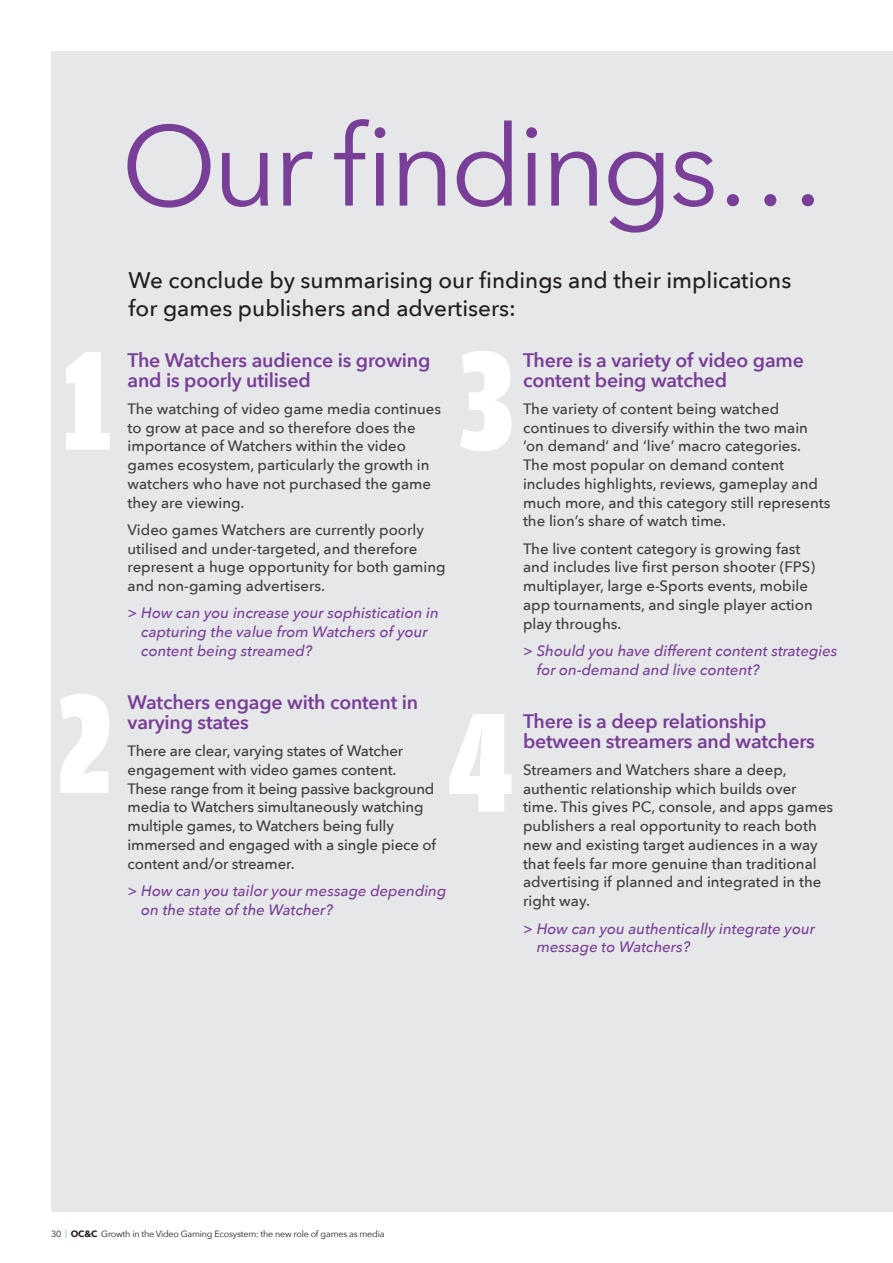
<style>
.page{position:relative;width:893px;height:1263px;background:#fff}
.page>*{position:absolute;margin:0;border:0;box-sizing:border-box;transform-origin:0 0}
.Frame_quote{font:900 150px "Amplitude Comp";color:#fff;scale:1.06 1}
.A_Head{font:112.5px "Avenir Next";letter-spacing:-.04em;color:#793e97}
.Body_copy{font:500 22.5px/28.5px "Avenir Next";color:#231f20}
.Figure_title{font:600 19.5px/19.5px "Avenir Next";letter-spacing:-.01em;color:#793e97}
.Figure_title-2{font:500 15px/18.8px "Avenir Next";color:#3e3e3f}
.Figure_title-3{font:italic 500 15px/18.8px "Avenir Next";color:#793e97}
.t1{font:9px "Avenir Next";letter-spacing:-.025em;color:#231f20}
.s1{font-weight:700}
</style>
<div class="page">
<div style="left:51px;top:51px;width:842px;height:1161px;background:#e6e7e9"></div>
<p class="A_Head" style="left:121px;top:71px;width:707px">Our findings…</p>
<p class="Body_copy" style="left:129px;top:265px;width:664px">We conclude by summarising our findings and their implications for games publishers and advertisers:</p>
<p class="Figure_title" style="left:128px;top:350px;width:304px">The Watchers audience is growing and is poorly utilised</p>
<p class="Figure_title-2" style="left:128px;top:399px;width:315px">The watching of video game media continues to grow at pace and so therefore does the importance of Watchers within the video games ecosystem, particularly the growth in watchers who have not purchased the game they are viewing.</p>
<p class="Figure_title-2" style="left:128px;top:520px;width:320px">Video games Watchers are currently poorly utilised and under-targeted, and therefore represent a huge opportunity for both gaming and non-gaming advertisers.</p>
<p class="Figure_title-3" style="left:141px;top:603px;width:299px;text-indent:-14px">&gt; How can you increase your sophistication in capturing the value from Watchers of your content being streamed?</p>
<p class="Figure_title" style="left:128px;top:692px;width:292px">Watchers engage with content in varying states</p>
<p class="Figure_title-2" style="left:128px;top:741px;width:310px">There are clear, varying states of Watcher engagement with video games content.<br>These range from it being passive background media to Watchers simultaneously watching multiple games, to Watchers being fully immersed and engaged with a single piece of content and/or streamer.</p>
<p class="Figure_title-3" style="left:141px;top:881px;width:307px;text-indent:-14px">&gt; How can you tailor your message depending on the state of the Watcher?</p>
<p class="Frame_quote" style="left:63px;top:320px;width:47px">1</p>
<p class="Frame_quote" style="left:459px;top:320px;width:53px">3</p>
<p class="Figure_title" style="left:523px;top:350px;width:282px">There is a variety of video game content being watched</p>
<p class="Figure_title-2" style="left:523px;top:399px;width:309px">The variety of content being watched continues to diversify within the two main ‘on demand’ and ‘live’ macro categories.<br>The most popular on demand content includes highlights, reviews, gameplay and much more, and this category still represents the lion’s share of watch time.</p>
<p class="Figure_title-2" style="left:523px;top:539px;width:294px">The live content category is growing fast and includes live first person shooter (FPS) multiplayer, large e-Sports events, mobile app tournaments, and single player action play throughs.</p>
<p class="Figure_title-3" style="left:537px;top:641px;width:302px;text-indent:-14px">&gt; Should you have different content strategies for on-demand and live content?</p>
<p class="Figure_title" style="left:523px;top:711px;width:293px">There is a deep relationship between streamers and watchers</p>
<p class="Figure_title-2" style="left:523px;top:760px;width:312px">Streamers and Watchers share a deep, authentic relationship which builds over time. This gives PC, console, and apps games publishers a real opportunity to reach both new and existing target audiences in a way that feels far more genuine than traditional advertising if planned and integrated in the right way.</p>
<p class="Figure_title-3" style="left:537px;top:918px;width:280px;text-indent:-14px">&gt; How can you authentically integrate your message to Watchers?</p>
<p class="Frame_quote" style="left:58px;top:663px;width:52px">2</p>
<p class="Frame_quote" style="left:448px;top:682px;width:63px">4</p>
<p class="t1" style="left:51px;top:1227px;width:335px">30 <sup>|</sup> <span class="s1">OC&amp;C</span> Growth in the Video Gaming Ecosystem: the new role of games as media</p>
</div>
